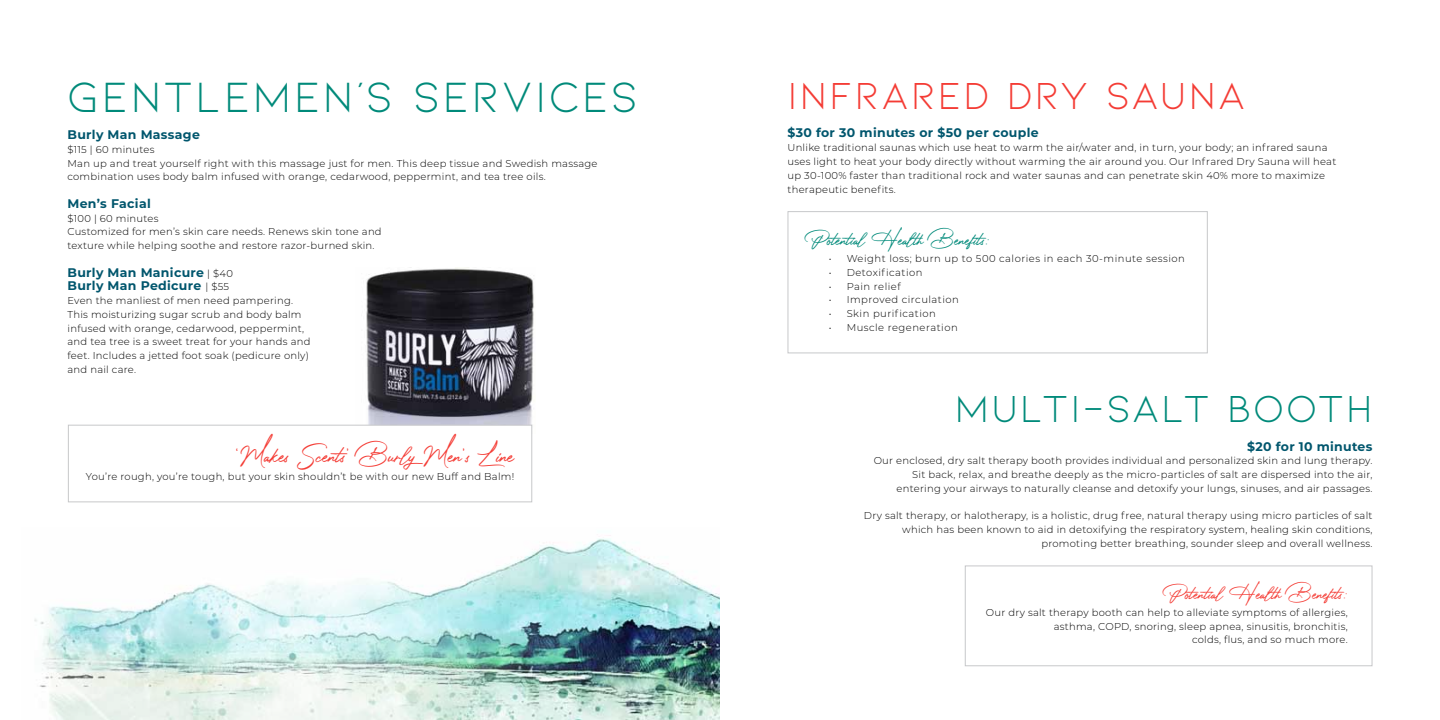
<style>
.page{position:relative;width:1440px;height:720px;background:#fff}
.page>*{position:absolute;margin:0;border:0;box-sizing:border-box;transform-origin:0 0}
.t1{font:45px "Kiona";letter-spacing:.045em;color:#008a7a}
.t2{font:40px "Kiona";letter-spacing:.045em;color:#f43c35}
.t3{font:40px "Kiona";letter-spacing:.05em;color:#008a7a}
.t4{font:25px "Photograph Signature";color:#f43c35}
.t5{font:20px "Photograph Signature";color:#008a7a}
.t6{font:20px "Photograph Signature";color:#f43c35}
.t7{font:700 12.5px/13.8px "Montserrat";letter-spacing:.025em;color:#00566d}
.t8{font:300 10px/13.8px "Montserrat";letter-spacing:.025em;color:#000}
.t9{font:300 10px "Montserrat";letter-spacing:.05em;color:#000}
.s1{font-weight:300;font-size:10px;color:#000}
</style>
<div class="page">
<img style="left:356px;top:267px;width:178px;height:166px">
<div style="left:68px;top:425px;width:464px;height:77px;background:#fff;border:1px solid #c7c8ca"></div>
<img style="left:34px;top:535px;width:686px;height:185px">
<div style="left:788px;top:211px;width:420px;height:142px;background:#fff;border:1px solid #c7c8ca"></div>
<div style="left:965px;top:565px;width:407px;height:101px;background:#fff;border:1px solid #c7c8ca"></div>
<h1 class="t1" style="left:68px;top:72px;width:572px">GENTLEM EN’S SERVICES</h1>
<p class="t7" style="left:68px;top:127px;width:134px">Burly Man Massage</p>
<p class="t8" style="left:68px;top:142px;width:532px">$115 | 60 minutes<br>Man up and treat yourself right with this massage just for men. This deep tissue and Swedish massage combination uses body balm infused with orange, cedarwood, peppermint, and tea tree oils.</p>
<p class="t7" style="left:68px;top:196px;width:85px">Men’s Facial</p>
<p class="t8" style="left:68px;top:211px;width:316px">$100 | 60 minutes<br>Customized for men’s skin care needs. Renews skin tone and texture while helping soothe and restore razor-burned skin.</p>
<p class="t7" style="left:68px;top:265px;width:167px">Burly Man Manicure <span class="s1">| $40<br></span>Burly Man Pedicure <span class="s1">| $55</span></p>
<p class="t8" style="left:68px;top:293px;width:245px">Even the manliest of men need pampering.<br>This moisturizing sugar scrub and body balm infused with orange, cedarwood, peppermint, and tea tree is a sweet treat for your hands and feet. Includes a jetted foot soak (pedicure only) and nail care.</p>
<h3 class="t4" style="left:235px;top:434px;width:281px">‘Makes Scents’ BurlyMen’s Line</h3>
<p class="t8" style="left:86px;top:469px;width:430px">You’re rough, you’re tough, but your skin shouldn’t be with our new Buff and Balm!</p>
<h2 class="t2" style="left:788px;top:73px;width:460px">I NFRARED DRY SAUNA</h2>
<p class="t7" style="left:788px;top:126px;width:253px">$30 for 30 minutes or $50 per couple</p>
<p class="t8" style="left:788px;top:140px;width:550px">Unlike traditional saunas which use heat to warm the air/water and, in turn, your body; an infrared sauna uses light to heat your body directly without warming the air around you. Our Infrared Dry Sauna will heat up 30-100% faster than traditional rock and water saunas and can penetrate skin 40% more to maximize therapeutic benefits.</p>
<h3 class="t5" style="left:812px;top:222px;width:179px">Potential Health Benefits:</h3>
<p class="t9" style="left:829px;top:252px;width:358px">• Weight loss; burn up to 500 calories in each 30-minute session</p>
<p class="t9" style="left:829px;top:266px;width:95px">• Detoxification</p>
<p class="t9" style="left:829px;top:279px;width:73px">• Pain relief</p>
<p class="t9" style="left:829px;top:293px;width:132px">• Improved circulation</p>
<p class="t9" style="left:829px;top:307px;width:109px">• Skin purification</p>
<p class="t9" style="left:829px;top:321px;width:131px">• Muscle regeneration</p>
<h2 class="t3" style="left:955px;top:387px;width:419px">MULTI-SALT BOOTH</h2>
<p class="t7" style="left:1247px;top:439px;width:127px">$20 for 10 minutes</p>
<p class="t8" style="left:874px;top:454px;width:500px;text-align:right">Our enclosed, dry salt therapy booth provides individual and personalized skin and lung therapy.<br>Sit back, relax, and breathe deeply as the micro-particles of salt are dispersed into the air, entering your airways to naturally cleanse and detoxify your lungs, sinuses, and air passages.</p>
<p class="t8" style="left:864px;top:509px;width:510px;text-align:right">Dry salt therapy, or halotherapy, is a holistic, drug free, natural therapy using micro particles of salt which has been known to aid in detoxifying the respiratory system, healing skin conditions, promoting better breathing, sounder sleep and overall wellness.</p>
<h3 class="t6" style="left:1170px;top:576px;width:179px">Potential Health Benefits:</h3>
<p class="t8" style="left:986px;top:605px;width:363px;text-align:right">Our dry salt therapy booth can help to alleviate symptoms of allergies, asthma, COPD, snoring, sleep apnea, sinusitis, bronchitis,<br>colds, flus, and so much more.</p>
</div>
